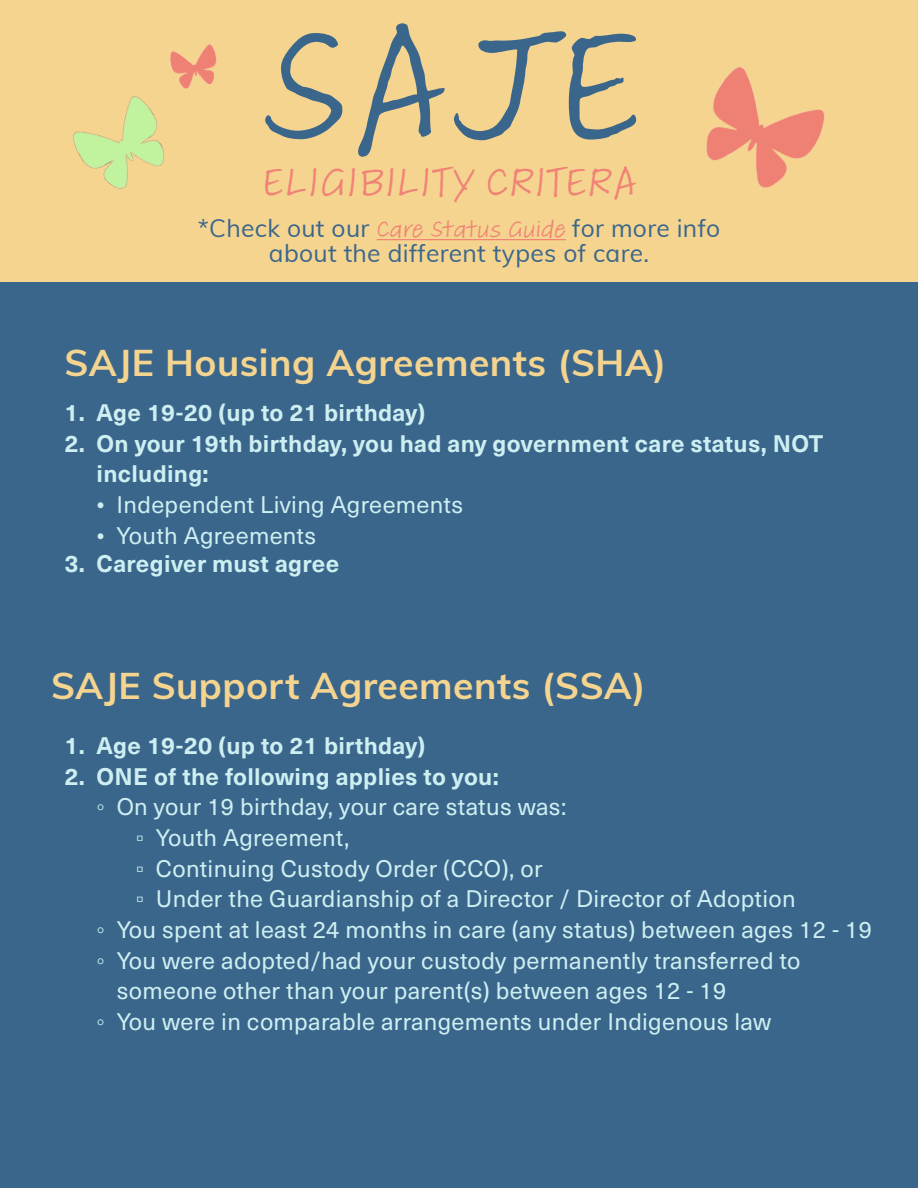
<style>
.page{position:relative;width:918px;height:1188px;background:#3a668c}
.page>*{position:absolute;margin:0;border:0;box-sizing:border-box;transform-origin:0 0}
.t1{font:173.25px "Adobe Handwriting Tiffany";color:#3a668c}
.t2{font:43.35px "Adobe Handwriting Tiffany";letter-spacing:.015em;color:#f08376}
.t3{font:700 37.2px "Muli";letter-spacing:.015em;color:#f5d48f}
.t4{font:24.6px/24.6px "Muli";letter-spacing:.015em;color:#3a668c;text-align:center}
.t5{font:23.55px "Neue Haas Unica W1 G";letter-spacing:.015em;color:#ceeff1}
.t6{font:700 23.55px/30.6px "Neue Haas Unica W1 G";letter-spacing:.015em;color:#ceeff1}
.s1{font-family:"Adobe Handwriting Tiffany";color:#f08376}
.s2{font-family:"Times New Roman"}
</style>
<div class="page">
<div style="left:0;top:0;width:918px;height:282px;background:#f5d48f"></div>
<img style="left:170px;top:44px;width:47px;height:41px">
<img style="left:73px;top:69px;width:132px;height:120px">
<img style="left:706px;top:66px;width:119px;height:122px">
<hr style="left:377px;top:239px;width:189px;height:1px;background:#f08376">
<h1 class="t1" style="left:257px;top:-34px;width:384px">SAJE</h1>
<h2 class="t2" style="left:262px;top:152px;width:376px">ELIGIBILITY CRITERA</h2>
<p class="t4" style="left:198px;top:215px;width:524px">*Check out our <span class="s1">Care Status Guide</span> for more info about the different types of care.</p>
<h3 class="t3" style="left:65px;top:336px;width:603px">SAJE Housing Agreements (SHA)</h3>
<p class="t6" style="left:65px;top:396px;width:362px">1. Age 19-20 (up to 21 birthday)</p>
<p class="t6" style="left:97px;top:426px;width:728px;text-indent:-32px">2. On your 19th birthday, you had any government care status, NOT including:</p>
<p class="t5" style="left:97px;top:487px;width:368px"><span class="s2">•</span> Independent Living Agreements</p>
<p class="t5" style="left:97px;top:518px;width:221px"><span class="s2">•</span> Youth Agreements</p>
<p class="t6" style="left:65px;top:547px;width:276px">3. Caregiver must agree</p>
<h3 class="t3" style="left:51px;top:658px;width:596px">SAJE Support Agreements (SSA)</h3>
<p class="t6" style="left:65px;top:729px;width:362px">1. Age 19-20 (up to 21 birthday)</p>
<p class="t6" style="left:65px;top:760px;width:436px">2. ONE of the following applies to you:</p>
<p class="t5" style="left:97px;top:790px;width:472px"><span class="s2">◦</span> On your 19 birthday, your care status was:</p>
<p class="t5" style="left:136px;top:820px;width:215px"><span class="s2">▫</span> Youth Agreement,</p>
<p class="t5" style="left:136px;top:851px;width:408px"><span class="s2">▫</span> Continuing Custody Order (CCO), or</p>
<p class="t5" style="left:136px;top:882px;width:661px"><span class="s2">▫</span> Under the Guardianship of a Director / Director of Adoption</p>
<p class="t5" style="left:97px;top:912px;width:777px"><span class="s2">◦</span> You spent at least 24 months in care (any status) between ages 12 - 19</p>
<p class="t5" style="left:97px;top:943px;width:705px"><span class="s2">◦</span> You were adopted/had your custody permanently transferred to</p>
<p class="t5" style="left:117px;top:974px;width:611px">someone other than your parent(s) between ages 12 - 19</p>
<p class="t5" style="left:97px;top:1004px;width:676px"><span class="s2">◦</span> You were in comparable arrangements under Indigenous law</p>
</div>
